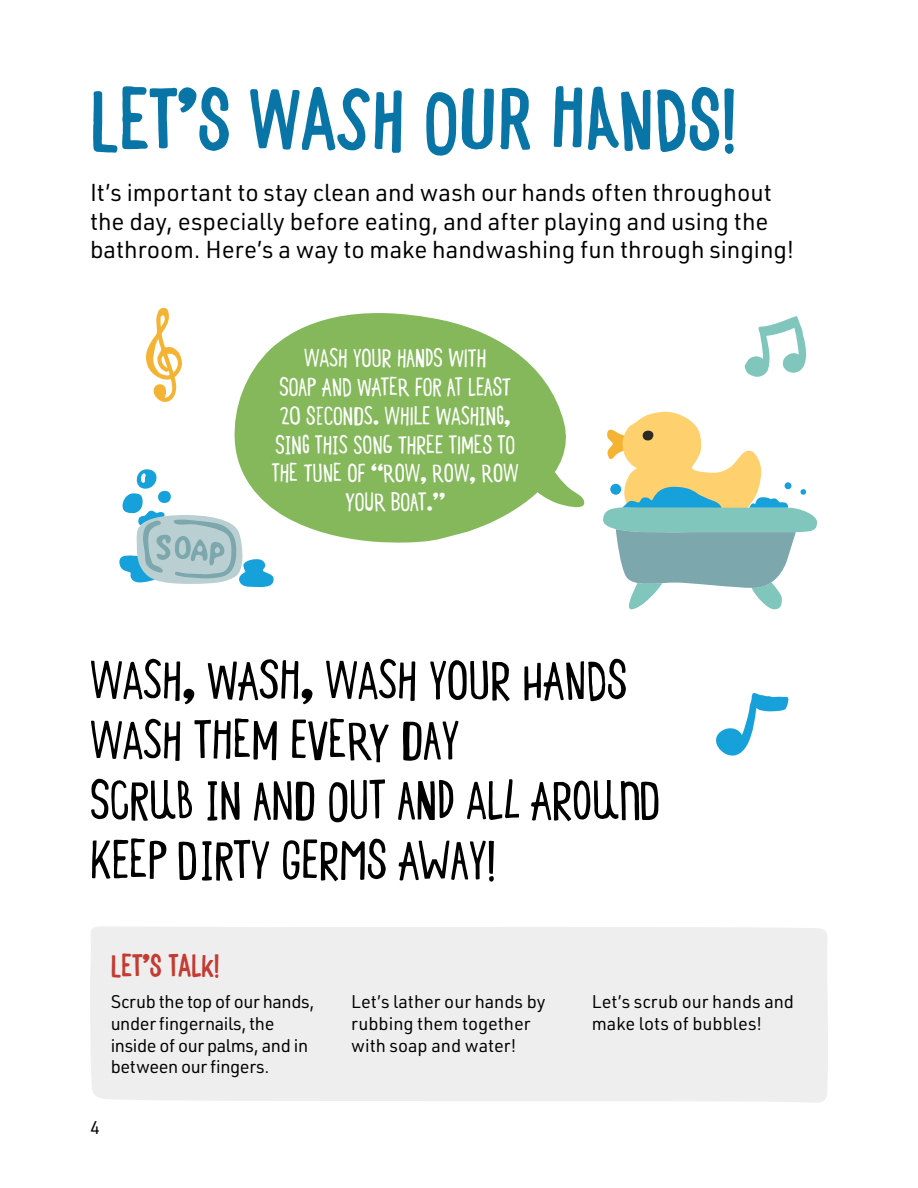
<style>
.page{position:relative;width:918px;height:1188px;background:#fff}
.page>*{position:absolute;margin:0;border:0;box-sizing:border-box;transform-origin:0 0}
.t1{font:82.5px "TRS Hand F Bold";color:#0975a7}
.t2{font:51px/60px "TRS Hand F Regular";color:#000}
.t3{font:30px "TRS Hand F Bold";color:#c33b32}
.t4{font:24px/28.8px "URWDIN";color:#000}
.t5{font:24px/28.8px "TRS Hand F Regular";color:#fff;text-align:center}
.t6{font:18px/21.6px "URWDIN";color:#000}
.t7{font:18px/21.6px "URWDIN";letter-spacing:-.02em;color:#000}
</style>
<div class="page">
<svg style="left:603px;top:411px;width:214px;height:198px"></svg>
<svg style="left:234px;top:313px;width:332px;height:230px;fill:#84b85b"></svg>
<svg style="left:519px;top:461px;width:66px;height:51px"></svg>
<svg style="left:119px;top:469px;width:156px;height:119px"></svg>
<svg style="left:146px;top:307px;width:36px;height:95px"></svg>
<svg style="left:744px;top:316px;width:63px;height:61px"></svg>
<svg style="left:716px;top:693px;width:73px;height:63px"></svg>
<div style="left:90px;top:926px;width:738px;height:177px;background:#eee"></div>
<h1 class="t1" style="left:90px;top:71px;width:649px">LET’S WASH OUR HANDS!</h1>
<p class="t4" style="left:90px;top:177px;width:706px">It’s important to stay clean and wash our hands often throughout the day, especially before eating, and after playing and using the bathroom. Here’s a way to make handwashing fun through singing!</p>
<p class="t5" style="left:272px;top:342px;width:248px">WASH YOUR HANDS WITH<br>SOAP AND WATER FOR AT LEAST<br>20 SECONDS. WHILE WASHING,<br>SING THIS SONG THREE TIMES TO<br>THE TUNE OF “ROW, ROW, ROW<br>YOUR BOAT.”</p>
<h2 class="t2" style="left:90px;top:648px;width:574px">WASH, WASH, WASH YOUR HANDS<br>WASH THEM EVERY DAY<br>SCRUB IN AND OUT AND ALL AROUND<br>KEEP DIRTY GERMS AWAY!</h2>
<p class="t3" style="left:111px;top:948px;width:111px">LET’S TALK!</p>
<p class="t7" style="left:111px;top:991px;width:205px">Scrub the top of our hands, under fingernails, the inside of our palms, and in between our fingers.</p>
<p class="t6" style="left:351px;top:991px;width:196px">Let’s lather our hands by rubbing them together with soap and water!</p>
<p class="t6" style="left:592px;top:991px;width:204px">Let’s scrub our hands and make lots of bubbles!</p>
<p class="t6" style="left:90px;top:1116px;width:11px">4</p>
</div>
